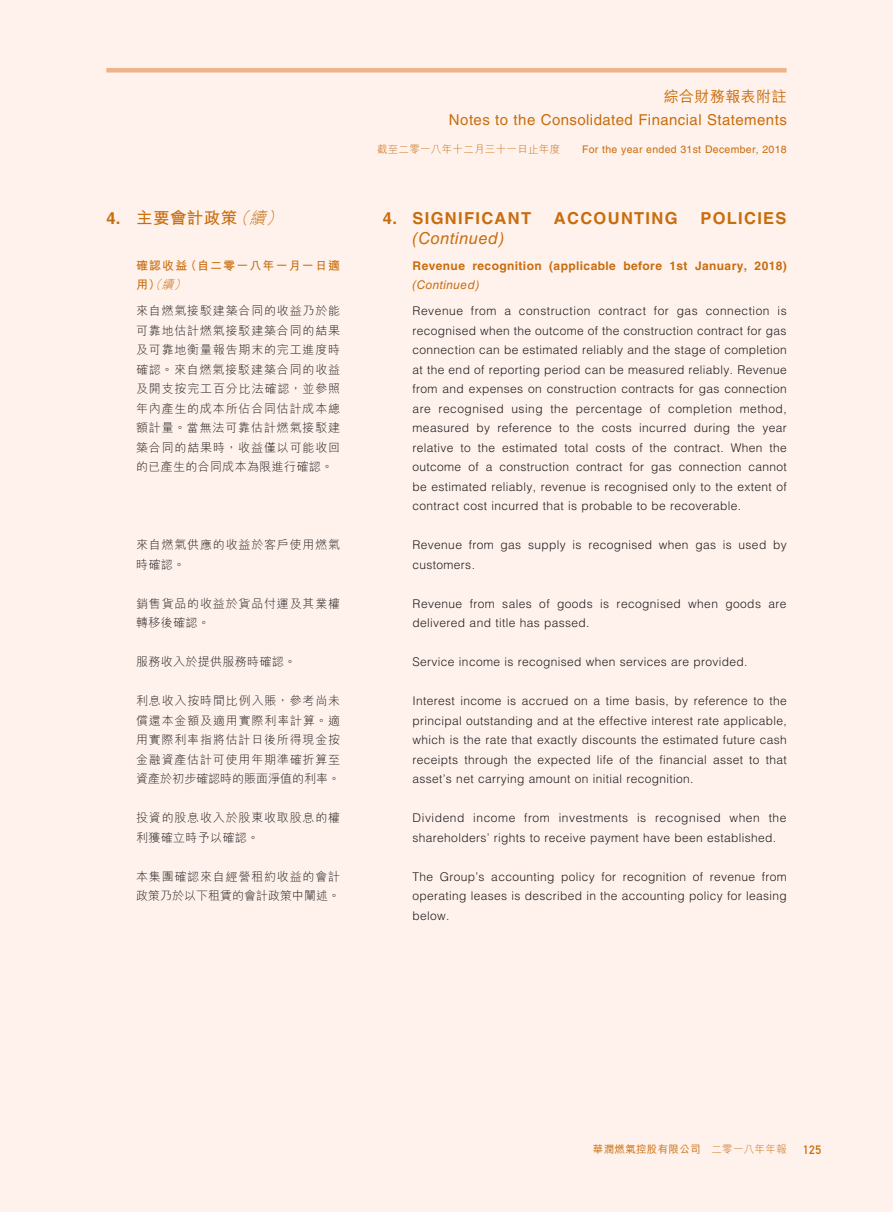
<style>
.page{position:relative;width:893px;height:1212px;background:#fff2ec}
.page>*{position:absolute;margin:0;border:0;box-sizing:border-box;transform-origin:0 0}
.t1{font:700 16.5px "Helvetica LT Std";letter-spacing:.08em;color:#c86d0d}
.t2{font:700 16.5px "M Hei HK";letter-spacing:.03em;color:#c86d0d}
.t3{font:italic 16.5px "Helvetica LT Std";letter-spacing:.03em;color:#c86d0d}
.t4{font:15px "Helvetica LT Std";letter-spacing:.03em;color:#c86d0d}
.t5{font:500 15px "M Hei HK";letter-spacing:.03em;color:#c86d0d}
.t6{font:300 12px/19.5px "Helvetica LT Std";letter-spacing:.03em;color:#231f20;text-align:justify}
.t7{font:300 12px/19.5px "M Hei HK";letter-spacing:.065em;color:#231f20}
.t8{font:700 12px "Helvetica LT Std";letter-spacing:.035em;color:#c86d0d}
.t9{font:300 12px/19.5px "M Hei HK";letter-spacing:.035em;color:#231f20}
.t10{font:700 12px/19.5px "M Hei HK";letter-spacing:.09em;color:#c86d0d}
.t11{font:300 12px "M Hei HK";letter-spacing:.03em;color:#231f20}
.t12{font:italic 12px "Helvetica LT Std";letter-spacing:.03em;color:#c86d0d}
.t13{font:12px "DIN Mittelschrift Std";color:#c86d0d}
.t14{font:10.5px "Helvetica LT Std";letter-spacing:.03em;color:#c86d0d}
.t15{font:500 10.5px "M Hei HK";letter-spacing:.03em;color:#c86d0d}
.t16{font:300 10.5px "M Hei HK";letter-spacing:.03em;color:#c86d0d}
.s1{font-family:"Helvetica LT Std"}
.s2{font-weight:300;font-style:italic}
.s3{font-weight:300}
</style>
<div class="page">
<div style="left:106px;top:68px;width:681px;height:5px;background:#eeb489"></div>
<h1 class="t2" style="left:106px;top:206px;width:183px"><span class="s1">4.</span> 主要會計政策<span class="s2">（續）</span></h1>
<p class="t10" style="left:136px;top:255px;width:206px">確認收益（自二零一八年一月一日適用）<span class="s2">（續）</span></p>
<p class="t7" style="left:136px;top:301px;width:206px;text-align:justify">來自燃氣接駁建築合同的收益乃於能可靠地估計燃氣接駁建築合同的結果及可靠地衡量報告期末的完工進度時確認。來自燃氣接駁建築合同的收益及開支按完工百分比法確認，並參照年內產生的成本所佔合同估計成本總額計量。當無法可靠估計燃氣接駁建築合同的結果時，收益僅以可能收回的已產生的合同成本為限進行確認。</p>
<p class="t7" style="left:136px;top:535px;width:206px">來自燃氣供應的收益於客戶使用燃氣時確認。</p>
<p class="t7" style="left:136px;top:593px;width:206px">銷售貨品的收益於貨品付運及其業權轉移後確認。</p>
<p class="t11" style="left:136px;top:653px;width:162px">服務收入於提供服務時確認。</p>
<p class="t7" style="left:136px;top:691px;width:206px;text-align:justify">利息收入按時間比例入賬，參考尚未償還本金額及適用實際利率計算。適用實際利率指將估計日後所得現金按金融資產估計可使用年期準確折算至資產於初步確認時的賬面淨值的利率。</p>
<p class="t7" style="left:136px;top:808px;width:206px">投資的股息收入於股東收取股息的權利獲確立時予以確認。</p>
<p class="t9" style="left:136px;top:866px;width:206px">本集團確認來自經營租約收益的會計政策乃於以下租賃的會計政策中闡述。</p>
<p class="t5" style="left:664px;top:86px;width:124px">綜合財務報表附註</p>
<p class="t4" style="left:449px;top:111px;width:339px">Notes to the Consolidated Financial Statements</p>
<p class="t16" style="left:377px;top:141px;width:185px">截至二零一八年十二月三十一日止年度</p>
<p class="t14" style="left:582px;top:143px;width:206px">For the year ended 31st December, 2018</p>
<h1 class="t1" style="left:383px;top:209px;width:150px">4. SIGNIFICANT</h1>
<h1 class="t1" style="left:554px;top:209px;width:125px">ACCOU NTING</h1>
<h1 class="t1" style="left:700px;top:209px;width:23px">POLI</h1>
<h1 class="t1" style="left:744px;top:209px;width:44px">CIES</h1>
<h1 class="t3" style="left:413px;top:229px;width:93px">(Continued)</h1>
<p class="t8" style="left:413px;top:258px;width:376px">Revenue recognition (applicable before 1st January, 2018)</p>
<p class="t12" style="left:413px;top:278px;width:68px">(Continued)</p>
<p class="t6" style="left:413px;top:301px;width:376px">Revenue from a construction contract for gas connection is recognised when the outcome of the construction contract for gas connection can be estimated reliably and the stage of completion at the end of reporting period can be measured reliably. Revenue from and expenses on construction contracts for gas connection are recognised using the percentage of completion method, measured by reference to the costs incurred during the year relative to the estimated total costs of the contract. When the outcome of a construction contract for gas connection cannot be estimated reliably, revenue is recognised only to the extent of contract cost incurred that is probable to be recoverable.</p>
<p class="t6" style="left:413px;top:535px;width:376px">Revenue from gas supply is recognised when gas is used by customers.</p>
<p class="t6" style="left:413px;top:594px;width:375px">Revenue from sales of goods is recognised when goods are delivered and title has passed.</p>
<p class="t6" style="left:413px;top:652px;width:336px">Service income is recognised when services are provided.</p>
<p class="t6" style="left:413px;top:691px;width:376px">Interest income is accrued on a time basis, by reference to the principal outstanding and at the effective interest rate applicable, which is the rate that exactly discounts the estimated future cash receipts through the expected life of the financial asset to that asset’s net carrying amount on initial recognition.</p>
<p class="t6" style="left:413px;top:808px;width:375px">Dividend income from investments is recognised when the shareholders’ rights to receive payment have been established.</p>
<p class="t6" style="left:413px;top:867px;width:376px">The Group’s accounting policy for recognition of revenue from operating leases is described in the accounting policy for leasing below.</p>
<p class="t15" style="left:593px;top:1142px;width:195px">華潤燃氣控股有限公司 <span class="s3">二零一八年年報</span></p>
<p class="t13" style="left:803px;top:1143px;width:19px">125</p>
</div>
